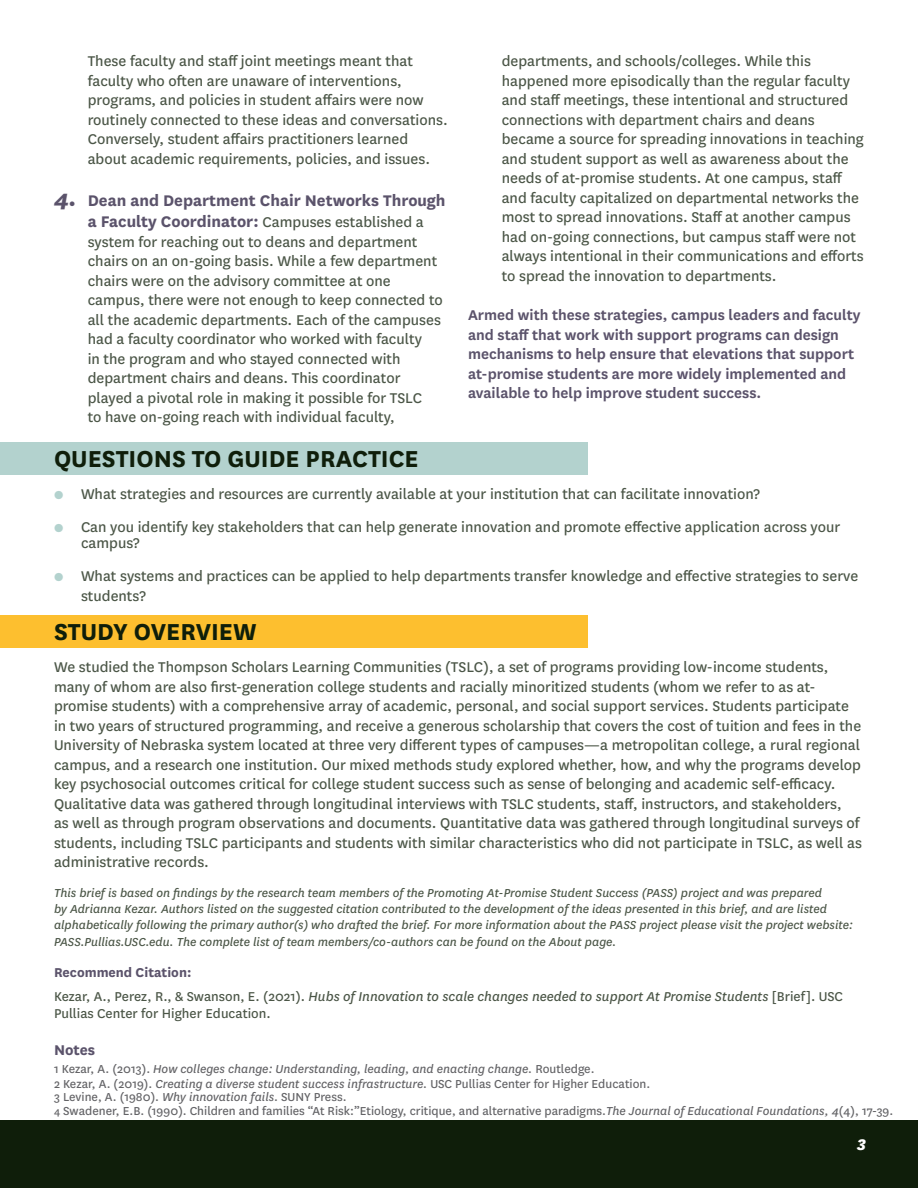
<style>
.page{position:relative;width:918px;height:1188px;background:#fff}
.page>*{position:absolute;margin:0;border:0;box-sizing:border-box;transform-origin:0 0}
.t1{font:700 27px "National";color:#0f1e0a}
.t2{font:700 18px/21.6px "National";color:#5b536b}
.t3{font:italic 800 18px "National";color:#fff}
.t4{font:16.5px/19.5px "National";color:#4b5647}
.t5{font:600 16.5px/19.5px "National";color:#5b536b}
.t6{font:700 16.5px "National";color:#5b536b}
.t7{font:15px/16.5px "National";color:#4b5647}
.t8{font:700 15px "National";color:#5b536b}
.t9{font:italic 13.5px/16.2px "National";color:#4b5647}
.t10{font:13.5px/13.5px "National";color:#636366}
.t11{font:italic 13.5px "National";color:#636366}
.s1{font-weight:800;font-style:italic;font-size:25.5px}
.s2{font-weight:400;font-size:16.5px;color:#4b5647}
.s3{font-weight:800;font-style:italic;font-size:13.5px;color:#b3d2ce}
.s4{font-style:italic}
.s5{font-style:normal}
.s6{font-size:12px}
</style>
<div class="page">
<div style="left:0;top:1120px;width:918px;height:68px;background:#0f1e0a"></div>
<div style="left:0;top:616px;width:588px;height:32px;background:#fdbf2f"></div>
<div style="left:0;top:443px;width:588px;height:32px;background:#b3d2ce"></div>
<p class="t4" style="left:88px;top:51px;width:362px">These faculty and staff joint meetings meant that faculty who often are unaware of interventions, programs, and policies in student affairs were now routinely connected to these ideas and conversations.<br>Conversely, student affairs practitioners learned about academic requirements, policies, and issues.</p>
<p class="t2" style="left:88px;top:188px;width:359px;text-indent:-34px"><span class="s1">4.</span> Dean and Department Chair Networks Through a Faculty Coordinator: <span class="s2">Campuses established a</span></p>
<p class="t4" style="left:88px;top:231px;width:357px">system for reaching out to deans and department chairs on an on-going basis. While a few department chairs were on the advisory committee at one campus, there were not enough to keep connected to all the academic departments. Each of the campuses had a faculty coordinator who worked with faculty<br>in the program and who stayed connected with department chairs and deans. This coordinator played a pivotal role in making it possible for TSLC<br>to have on-going reach with individual faculty,</p>
<p class="t1" style="left:54px;top:440px;width:366px">QUESTIONS TO GUIDE PRACTICE</p>
<p class="t4" style="left:502px;top:51px;width:364px">departments, and schools/colleges. While this happened more episodically than the regular faculty and staff meetings, these intentional and structured connections with department chairs and deans became a source for spreading innovations in teaching and student support as well as awareness about the needs of at-promise students. At one campus, staff and faculty capitalized on departmental networks the most to spread innovations. Staff at another campus had on-going connections, but campus staff were not always intentional in their communications and efforts to spread the innovation to departments.</p>
<p class="t5" style="left:468px;top:305px;width:394px">Armed with these strategies, campus leaders and faculty and staff that work with support programs can design mechanisms to help ensure that elevations that support at-promise students are more widely implemented and available to help improve student success.</p>
<p class="t4" style="left:54px;top:483px;width:708px"><span class="s3">●</span> What strategies and resources are currently available at your institution that can facilitate innovation?</p>
<p class="t4" style="left:81px;top:518px;width:761px;line-height:16.5px;text-indent:-27px"><span class="s3">●</span> Can you identify key stakeholders that can help generate innovation and promote effective application across your campus?</p>
<p class="t4" style="left:81px;top:565px;width:779px;text-indent:-27px"><span class="s3">●</span> What systems and practices can be applied to help departments transfer knowledge and effective strategies to serve students?</p>
<p class="t1" style="left:54px;top:612px;width:204px">STUDY OVERVIEW</p>
<p class="t4" style="left:54px;top:657px;width:809px">We studied the Thompson Scholars Learning Communities (TSLC), a set of programs providing low-income students, many of whom are also first-generation college students and racially minoritized students (whom we refer to as at&shy;promise students) with a comprehensive array of academic, personal, and social support services. Students participate in two years of structured programming, and receive a generous scholarship that covers the cost of tuition and fees in the University of Nebraska system located at three very different types of campuses—a metropolitan college, a rural regional campus, and a research one institution. Our mixed methods study explored whether, how, and why the programs develop key psychosocial outcomes critical for college student success such as sense of belonging and academic self-efficacy.<br>Qualitative data was gathered through longitudinal interviews with TSLC students, staff, instructors, and stakeholders,<br>as well as through program observations and documents. Quantitative data was gathered through longitudinal surveys of students, including TSLC participants and students with similar characteristics who did not participate in TSLC, as well as administrative records.</p>
<p class="t9" style="left:54px;top:884px;width:801px">This brief is based on findings by the research team members of the Promoting At-Promise Student Success (PASS) project and was prepared<br>by Adrianna Kezar. Authors listed on the suggested citation contributed to the development of the ideas presented in this brief, and are listed alphabetically following the primary author(s) who drafted the brief. For more information about the PASS project please visit the project website:<br>PASS.Pullias.USC.edu. The complete list of team members/co-authors can be found on the About page.</p>
<p class="t8" style="left:54px;top:962px;width:139px">Recommend Citation:</p>
<p class="t7" style="left:54px;top:987px;width:790px">Kezar, A., Perez, R., &amp; Swanson, E. (2021). <span class="s4">Hubs of Innovation to scale changes needed to support At Promise Students</span> [Brief]. USC<br>Pullias Center for Higher Education.</p>
<p class="t6" style="left:54px;top:1038px;width:43px">Notes</p>
<p class="t11" style="left:54px;top:1060px;width:542px"><span class="s5">1 Kezar, A. (2013).</span> How colleges change: Understanding, leading, and enacting change. <span class="s5">Routledge.</span></p>
<p class="t10" style="left:54px;top:1076px;width:841px">2 Kezar, A. (2019). <span class="s4">Creating a diverse student success infrastructure.</span> USC Pullias Center for Higher Education.<br>3 Levine, A. (1980). <span class="s4">Why innovation fails</span>. SUNY Press.<br><span class="s6">4</span> Swadener, E.B. (1990). Children and families “At Risk:”Etiology, critique, and alternative paradigms.<span class="s4">The Journal of Educational Foundations, 4</span>(4), 17-39.</p>
<p class="t3" style="left:857px;top:1132px;width:10px">3</p>
</div>
